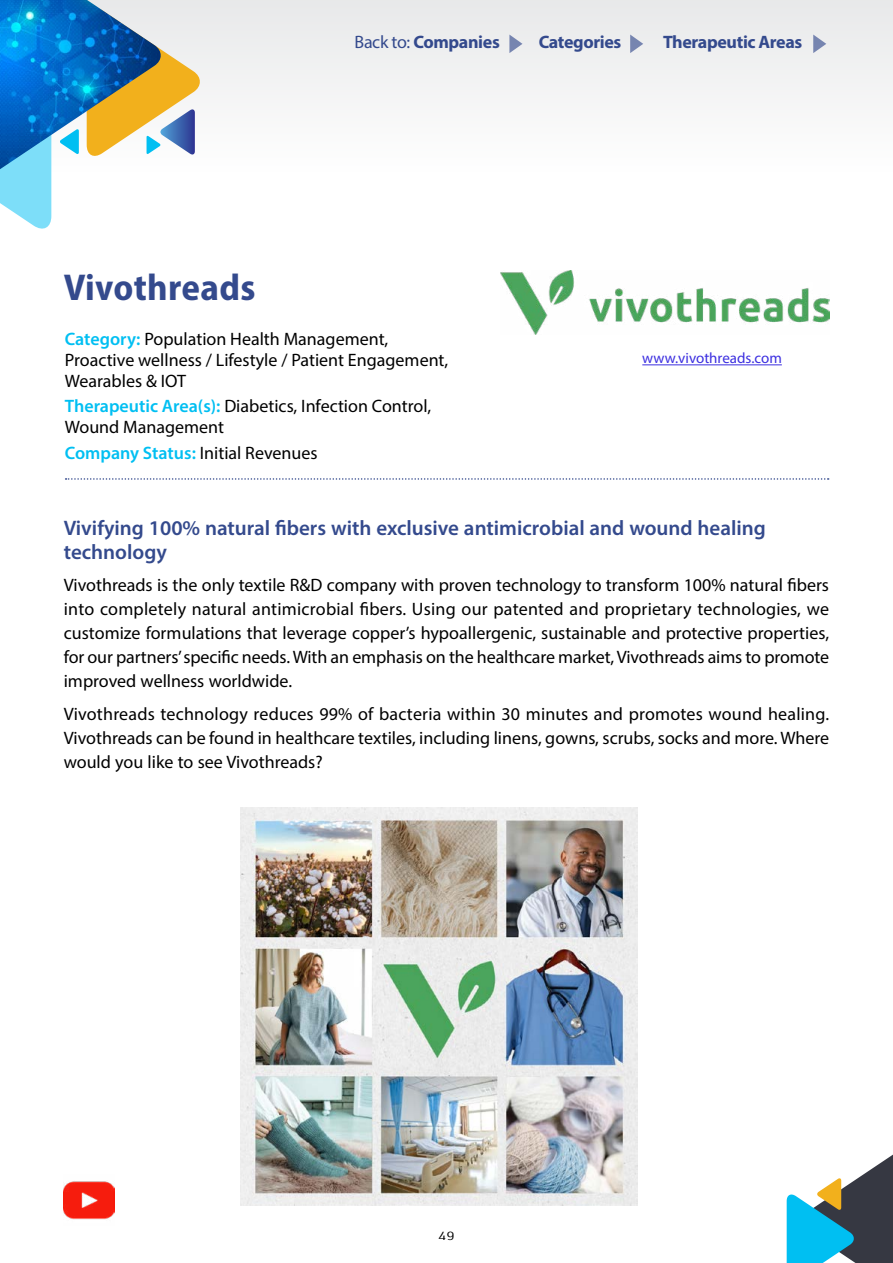
<style>
.page{position:relative;width:893px;height:1263px;background:#fff}
.page>*{position:absolute;margin:0;border:0;box-sizing:border-box;transform-origin:0 0}
.t1{font:700 semi-condensed 37.5px "Myriad Pro";letter-spacing:.01em;color:#344a8d}
.t2{font:600 21px/24px "Myriad Pro";color:#344a8d}
.t3{font:18px/24px "Myriad Pro";color:#000;text-align:justify}
.t4{font:700 18px "Myriad Pro";letter-spacing:-.02em;color:#344a8d}
.t5{font:15px "Myriad Pro";color:#3c2fe0}
.t6{font:12px "Fb Typograph Heb Eng";color:#000}
.s1{font-weight:400}
.s2{font-weight:600;color:#00bff2}
</style>
<div class="page">
<div style="left:0;top:0;width:893px;height:172px;background:#f3f3f4"></div>
<svg style="left:813px;top:35px;width:13px;height:18px"></svg>
<svg style="left:630px;top:35px;width:13px;height:18px"></svg>
<svg style="left:509px;top:35px;width:13px;height:18px"></svg>
<svg style="left:0;top:172px;width:51px;height:57px"></svg>
<svg style="left:162px;top:4px;width:40px;height:151px"></svg>
<img style="left:0;top:0;width:162px;height:172px">
<svg style="left:787px;top:1154px;width:106px;height:109px"></svg>
<hr style="left:642px;top:364px;width:140px;height:1px;background:#3c2fe0">
<svg style="left:66px;top:478px;width:763px;height:2px"></svg>
<img style="left:64px;top:1181px;width:51px;height:39px">
<img style="left:500px;top:271px;width:329px;height:63px">
<img style="left:240px;top:808px;width:398px;height:397px">
<h1 class="t1" style="left:64px;top:263px;width:193px">Vivothreads</h1>
<p class="t4" style="left:355px;top:30px;width:147px"><span class="s1">Back to:</span> Companies</p>
<p class="t4" style="left:539px;top:30px;width:84px">Categories</p>
<p class="t4" style="left:663px;top:30px;width:141px">Therapeutic Areas</p>
<p class="t3" style="left:65px;top:328px;width:385px;line-height:21px;text-align:left"><span class="s2">Category:</span> Population Health Management,<br>Proactive wellness / Lifestyle / Patient Engagement,<br>Wearables &amp; IOT</p>
<p class="t3" style="left:65px;top:396px;width:368px;line-height:21px"><span class="s2">Therapeutic Area(s):</span> Diabetics, Infection Control,<br>Wound Management</p>
<p class="t3" style="left:65px;top:440px;width:254px"><span class="s2">Company Status:</span> Initial Revenues</p>
<p class="t5" style="left:642px;top:349px;width:141px">www.vivothreads.com</p>
<p class="t2" style="left:64px;top:515px;width:704px">Vivifying 100% natural fibers with exclusive antimicrobial and wound healing technology</p>
<p class="t3" style="left:64px;top:573px;width:767px">Vivothreads is the only textile R&amp;D company with proven technology to transform 100% natural fibers into completely natural antimicrobial fibers. Using our patented and proprietary technologies, we customize formulations that leverage copper’s hypoallergenic, sustainable and protective properties, for our partners’ specific needs. With an emphasis on the healthcare market, Vivothreads aims to promote improved wellness worldwide.</p>
<p class="t3" style="left:64px;top:701px;width:767px">Vivothreads technology reduces 99% of bacteria within 30 minutes and promotes wound healing.<br>Vivothreads can be found in healthcare textiles, including linens, gowns, scrubs, socks and more. Where would you like to see Vivothreads?</p>
<p class="t6" style="left:438px;top:1228px;width:18px">49</p>
</div>
